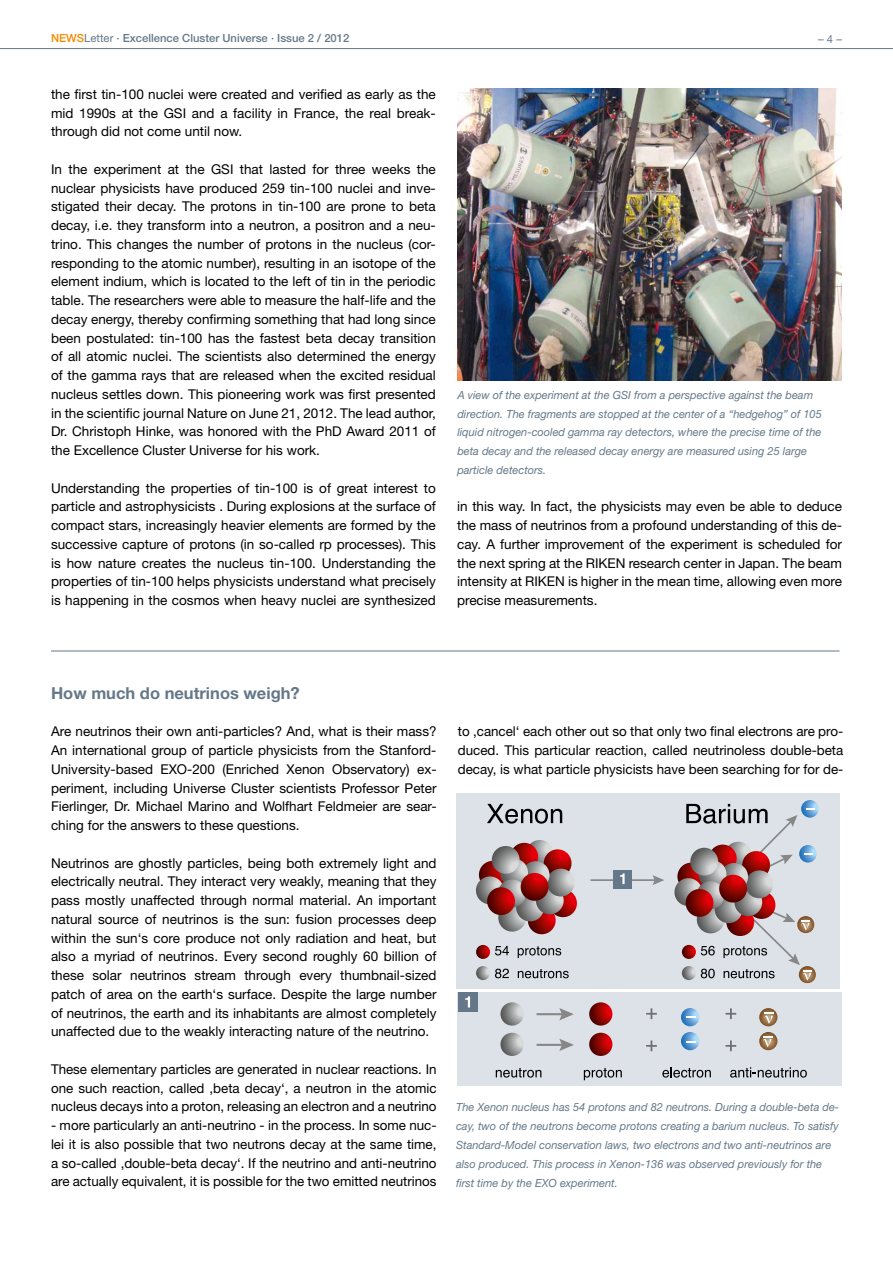
<style>
.page{position:relative;width:893px;height:1263px;background:#fff}
.page>*{position:absolute;margin:0;border:0;box-sizing:border-box;transform-origin:0 0}
.t1{font:700 16.5px "Helvetica Neue LT";color:#647889}
.t2{font:13.5px/18.8px "Helvetica Neue LT";color:#000;text-align:justify}
.t3{font:italic 11.25px/18.8px "Helvetica Neue LT";color:#647889}
.t4{font:500 11.25px "Helvetica Neue LT";color:#647889}
.t5{font:11.25px "Helvetica Neue LT";color:#647889}
.s1{color:#f28b00}
.s2{font-weight:400}
</style>
<div class="page">
<hr style="left:0;top:48px;width:893px;height:1px;background:#647889">
<img style="left:457px;top:88px;width:385px;height:292px">
<hr style="left:51px;top:651px;width:788px;height:1px;background:#647889">
<div style="left:457px;top:993px;width:385px;height:93px;background:#dde2e8"></div>
<svg style="left:496px;top:1068px;width:45px;height:9px"></svg>
<svg style="left:584px;top:1068px;width:38px;height:12px"></svg>
<svg style="left:662px;top:1067px;width:49px;height:10px"></svg>
<svg style="left:730px;top:1067px;width:77px;height:10px"></svg>
<svg style="left:500px;top:1002px;width:24px;height:23px"></svg>
<svg style="left:500px;top:1033px;width:24px;height:23px"></svg>
<svg style="left:589px;top:1002px;width:23px;height:23px"></svg>
<svg style="left:589px;top:1033px;width:23px;height:23px"></svg>
<svg style="left:759px;top:1008px;width:18px;height:18px"></svg>
<svg style="left:759px;top:1032px;width:18px;height:18px"></svg>
<hr style="left:537px;top:1044px;width:27px;height:2px;background:#868786">
<svg style="left:559px;top:1039px;width:15px;height:12px"></svg>
<hr style="left:537px;top:1013px;width:27px;height:2px;background:#868786">
<svg style="left:559px;top:1008px;width:15px;height:12px"></svg>
<svg style="left:646px;top:1008px;width:11px;height:11px"></svg>
<svg style="left:646px;top:1040px;width:11px;height:11px"></svg>
<svg style="left:725px;top:1008px;width:11px;height:11px"></svg>
<svg style="left:725px;top:1040px;width:11px;height:11px"></svg>
<svg style="left:764px;top:1012px;width:10px;height:11px"></svg>
<svg style="left:763px;top:1036px;width:9px;height:11px"></svg>
<svg style="left:681px;top:1008px;width:18px;height:18px"></svg>
<svg style="left:681px;top:1032px;width:18px;height:18px"></svg>
<svg style="left:686px;top:1016px;width:10px;height:2px"></svg>
<div style="left:458px;top:993px;width:19px;height:19px;background:#647889"></div>
<svg style="left:465px;top:996px;width:5px;height:11px"></svg>
<div style="left:456px;top:793px;width:384px;height:195px;background:#dde2e8"></div>
<svg style="left:487px;top:804px;width:75px;height:20px"></svg>
<svg style="left:549px;top:889px;width:28px;height:28px"></svg>
<svg style="left:528px;top:906px;width:28px;height:28px"></svg>
<svg style="left:498px;top:904px;width:28px;height:28px"></svg>
<svg style="left:516px;top:893px;width:28px;height:28px"></svg>
<svg style="left:536px;top:886px;width:28px;height:28px"></svg>
<svg style="left:495px;top:946px;width:14px;height:9px"></svg>
<svg style="left:518px;top:946px;width:43px;height:12px"></svg>
<svg style="left:495px;top:969px;width:14px;height:9px"></svg>
<svg style="left:518px;top:969px;width:51px;height:9px"></svg>
<svg style="left:476px;top:945px;width:14px;height:14px"></svg>
<svg style="left:476px;top:966px;width:14px;height:14px"></svg>
<svg style="left:476px;top:840px;width:97px;height:68px"></svg>
<svg style="left:487px;top:887px;width:28px;height:28px"></svg>
<hr style="left:590px;top:879px;width:66px;height:2px;background:#868786">
<svg style="left:653px;top:875px;width:11px;height:10px"></svg>
<svg style="left:801px;top:800px;width:18px;height:18px"></svg>
<svg style="left:674px;top:804px;width:143px;height:180px"></svg>
<div style="left:613px;top:870px;width:18px;height:18px;background:#647889"></div>
<svg style="left:620px;top:873px;width:5px;height:11px"></svg>
<p class="t4" style="left:51px;top:32px;width:300px"><span class="s1">News</span><span class="s2">letter</span> · Excellence Cluster Universe · Issue 2 / 2012</p>
<p class="t5" style="left:818px;top:32px;width:25px">– 4 –</p>
<p class="t2" style="left:51px;top:84px;width:386px">the first tin-100 nuclei were created and verified as early as the mid 1990s at the GSI and a facility in France, the real break&shy;through did not come until now.</p>
<p class="t2" style="left:51px;top:159px;width:386px">In the experiment at the GSI that lasted for three weeks the nuclear physicists have produced 259 tin-100 nuclei and inve&shy;stigated their decay. The protons in tin-100 are prone to beta decay, i.e. they transform into a neutron, a positron and a neu&shy;trino. This changes the number of protons in the nucleus (cor&shy;responding to the atomic number), resulting in an isotope of the element indium, which is located to the left of tin in the periodic table. The researchers were able to measure the half-life and the decay energy, thereby confirming something that had long since been postulated: tin-100 has the fastest beta decay transition of all atomic nuclei. The scientists also determined the energy of the gamma rays that are released when the excited residual nucleus settles down. This pioneering work was first presented in the scientific journal Nature on June 21, 2012. The lead author, Dr. Christoph Hinke, was honored with the PhD Award 2011 of the Excellence Cluster Universe for his work.</p>
<p class="t2" style="left:51px;top:478px;width:386px">Understanding the properties of tin-100 is of great interest to particle and astrophysicists . During explosions at the surface of compact stars, increasingly heavier elements are formed by the successive capture of protons (in so-called rp processes). This is how nature creates the nucleus tin-100. Understanding the properties of tin-100 helps physicists understand what precisely is happening in the cosmos when heavy nuclei are synthesized</p>
<p class="t3" style="left:457px;top:385px;width:366px">A view of the experiment at the GSI from a perspective against the beam direction. The fragments are stopped at the center of a “hedgehog” of 105 liquid nitrogen-cooled gamma ray detectors, where the precise time of the beta decay and the released decay energy are measured using 25 large particle detectors.</p>
<p class="t2" style="left:457px;top:497px;width:386px">in this way. In fact, the physicists may even be able to deduce the mass of neutrinos from a profound understanding of this de&shy;cay. A further improvement of the experiment is scheduled for the next spring at the RIKEN research center in Japan. The beam intensity at RIKEN is higher in the mean time, allowing even more precise measurements.</p>
<p class="t1" style="left:51px;top:683px;width:250px">How much do neutrinos weigh?</p>
<p class="t2" style="left:51px;top:722px;width:387px">Are neutrinos their own anti-particles? And, what is their mass?<br>An international group of particle physicists from the Stanford-University-based EXO-200 (Enriched Xenon Observatory) ex&shy;periment, including Universe Cluster scientists Professor Peter Fierlinger, Dr. Michael Marino and Wolfhart Feldmeier are sear&shy;ching for the answers to these questions.</p>
<p class="t2" style="left:51px;top:853px;width:387px">Neutrinos are ghostly particles, being both extremely light and electrically neutral. They interact very weakly, meaning that they pass mostly unaffected through normal material. An important natural source of neutrinos is the sun: fusion processes deep within the sun‘s core produce not only radiation and heat, but also a myriad of neutrinos. Every second roughly 60 billion of these solar neutrinos stream through every thumbnail-sized patch of area on the earth‘s surface. Despite the large number of neutrinos, the earth and its inhabitants are almost completely unaffected due to the weakly interacting nature of the neutrino.</p>
<p class="t2" style="left:51px;top:1059px;width:387px">These elementary particles are generated in nuclear reactions. In one such reaction, called ‚beta decay‘, a neutron in the atomic nucleus decays into a proton, releasing an electron and a neutrino</p>
<p class="t2" style="left:51px;top:1116px;width:387px">- more particularly an anti-neutrino - in the process. In some nuc&shy;lei it is also possible that two neutrons decay at the same time, a so-called ‚double-beta decay‘. If the neutrino and anti-neutrino are actually equivalent, it is possible for the two emitted neutrinos</p>
<p class="t2" style="left:458px;top:722px;width:387px">to ‚cancel‘ each other out so that only two final electrons are pro&shy;duced. This particular reaction, called neutrinoless double-beta decay, is what particle physicists have been searching for for de-</p>
<p class="t3" style="left:456px;top:1098px;width:385px">The Xenon nucleus has 54 protons and 82 neutrons. During a double-beta de&shy;cay, two of the neutrons become protons creating a barium nucleus. To satisfy Standard-Model conservation laws, two electrons and two anti-neutrinos are also produced. This process in Xenon-136 was observed previously for the first time by the EXO experiment.</p>
</div>
